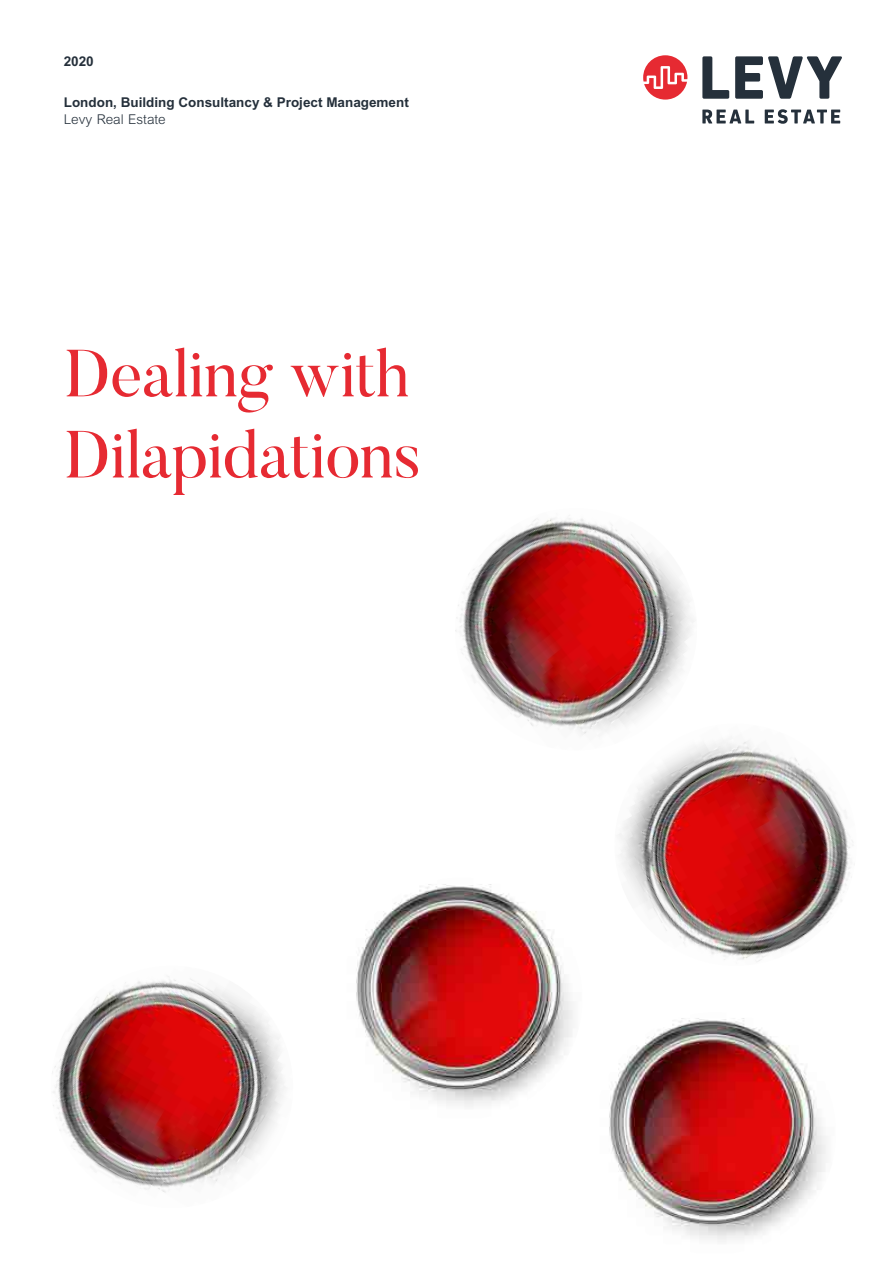
<style>
.page{position:relative;width:893px;height:1276px;background:#fff}
.page>*{position:absolute;margin:0;border:0;box-sizing:border-box;transform-origin:0 0}
.t1{font:66.15px/81.2px "Butler";letter-spacing:-.01em;color:#e62a32}
.t2{font:700 13.5px "M Arial";color:#25303b}
.t3{font:300 13.5px "M Arial";color:#25303b}
</style>
<div class="page">
<svg style="left:702px;top:56px;width:27px;height:43px"></svg>
<svg style="left:735px;top:56px;width:107px;height:43px"></svg>
<svg style="left:702px;top:110px;width:52px;height:13px"></svg>
<svg style="left:765px;top:109px;width:75px;height:15px"></svg>
<svg style="left:643px;top:55px;width:44px;height:45px"></svg>
<img style="left:340px;top:877px;width:242px;height:242px;border-radius:121px">
<img style="left:594px;top:1012px;width:242px;height:242px;border-radius:121px">
<img style="left:455px;top:518px;width:239px;height:217px">
<img style="left:597px;top:723px;width:256px;height:239px">
<img style="left:52px;top:976px;width:234px;height:217px">
<p class="t2" style="left:64px;top:53px;width:32px">2020</p>
<p class="t2" style="left:64px;top:95px;width:347px">London, Building Consultancy &amp; Project Management</p>
<p class="t3" style="left:64px;top:111px;width:104px">Levy Real Estate</p>
<h1 class="t1" style="left:64px;top:332px;width:359px">Dealing with<br>Dilapidations</h1>
</div>
